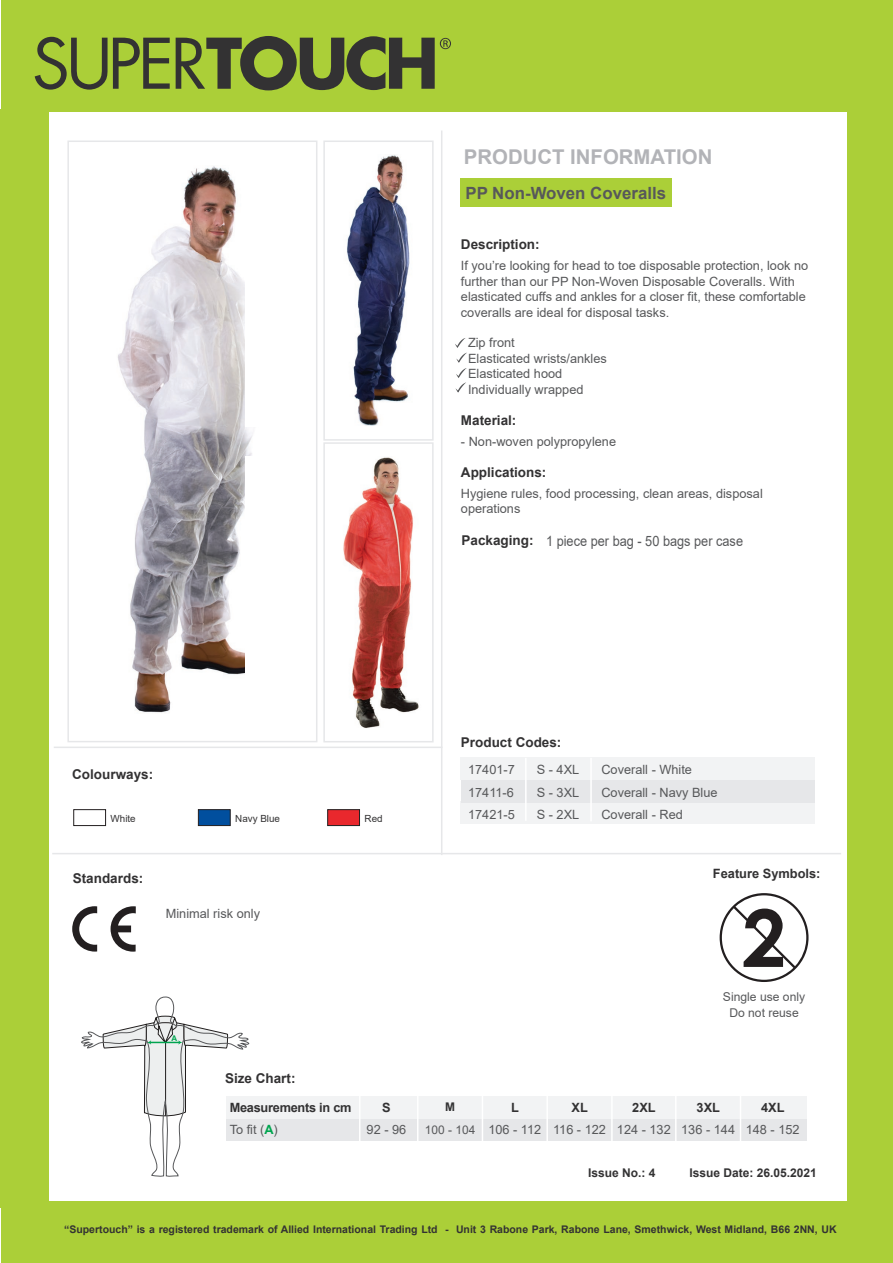
<style>
.page{position:relative;width:893px;height:1263px;background:#fff}
.page>*{position:absolute;margin:0;border:0;box-sizing:border-box;transform-origin:0 0}
.t1{font:700 20.4px "Arial";color:#b2b3b7}
.t2{font:700 16.8px "Arial";color:#57585a}
.t3{font:14.25px "Arial";color:#57585a;scale:.89 1}
.t4{font:700 13.5px "Arial";color:#333233}
.t5{font:700 12.9px "Arial";color:#333233}
.t6{font:12.75px/15.5px "Arial";color:#57585a}
.t7{font:700 12.75px/22.5px "Arial";letter-spacing:-.02em;color:#333233}
.t8{font:12.15px/16px "Arial";color:#57585a;text-align:center}
.t9{font:700 12px "Arial";color:#333233}
.t10{font:12px "Arial";color:#57585a}
.t11{font:700 10.5px "Arial";color:#333233}
.t12{font:9.9px "Arial";color:#333233}
.t13{font:700 7.95px "Arial";color:#00a44f}
.s1{font-weight:700;font-size:13.5px;color:#333233}
.s2{font-weight:400;color:#57585a}
.s3{color:#00a54f}
</style>
<div class="page">
<img style="left:0;top:165px;width:443px;height:553px">
<img style="left:245px;top:456px;width:198px;height:272px">
<img style="left:245px;top:154px;width:198px;height:273px">
<svg style="left:111px;top:906px;width:25px;height:46px"></svg>
<svg style="left:72px;top:906px;width:25px;height:45px"></svg>
<div style="left:74px;top:809px;width:32px;height:17px;background:#fff;border:1px solid #231f20"></div>
<div style="left:198px;top:809px;width:32px;height:17px;background:#014f9e;border:1px solid #231f20"></div>
<div style="left:327px;top:809px;width:33px;height:17px;background:#e9282d;border:1px solid #231f20"></div>
<div style="left:323px;top:442px;width:111px;height:300px;border:2px solid #e6e7e9"></div>
<div style="left:323px;top:140px;width:111px;height:301px;border:2px solid #e6e7e9"></div>
<div style="left:67px;top:140px;width:250px;height:602px;border:2px solid #e6e7e9"></div>
<div style="left:461px;top:801px;width:354px;height:22px;background:#f2f3f4"></div>
<div style="left:461px;top:780px;width:353px;height:22px;background:#e6e7e9"></div>
<div style="left:461px;top:757px;width:354px;height:23px;background:#f2f3f4"></div>
<hr style="left:525px;top:758px;width:2px;height:63px;background:#fff">
<hr style="left:590px;top:758px;width:2px;height:63px;background:#fff">
<div style="left:460px;top:178px;width:212px;height:29px;background:#abcf38"></div>
<svg style="left:455px;top:338px;width:12px;height:55px"></svg>
<svg style="left:720px;top:893px;width:88px;height:89px"></svg>
<hr style="left:441px;top:131px;width:1px;height:724px;background:#e6e7e9">
<hr style="left:52px;top:853px;width:789px;height:1px;background:#e6e7e9">
<hr style="left:54px;top:746px;width:388px;height:2px;background:#e6e7e9">
<div style="left:226px;top:1118px;width:580px;height:23px;background:#e6e7e9"></div>
<div style="left:226px;top:1096px;width:580px;height:22px;background:#f2f3f4"></div>
<hr style="left:359px;top:1096px;width:1px;height:45px;background:#fff">
<hr style="left:417px;top:1096px;width:1px;height:45px;background:#fff">
<hr style="left:482px;top:1095px;width:1px;height:46px;background:#fff">
<hr style="left:546px;top:1096px;width:2px;height:45px;background:#fff">
<hr style="left:611px;top:1095px;width:2px;height:46px;background:#fff">
<hr style="left:675px;top:1096px;width:2px;height:46px;background:#fff">
<hr style="left:740px;top:1096px;width:1px;height:45px;background:#fff">
<svg style="left:81px;top:996px;width:169px;height:181px"></svg>
<div style="left:1px;top:0;width:892px;height:112px;background:#abcf38"></div>
<div style="left:1px;top:1201px;width:892px;height:62px;background:#abcf38"></div>
<div style="left:1px;top:109px;width:48px;height:1098px;background:#abcf38"></div>
<div style="left:847px;top:109px;width:46px;height:1098px;background:#abcf38"></div>
<svg style="left:35px;top:37px;width:135px;height:53px"></svg>
<svg style="left:176px;top:36px;width:275px;height:54px"></svg>
<h1 class="t1" style="left:464px;top:142px;width:250px">PRODUCT INFORMATION</h1>
<h2 class="t2" style="left:465px;top:181px;width:202px">PP Non-Woven Coveralls</h2>
<p class="t4" style="left:461px;top:235px;width:80px">Description:</p>
<p class="t6" style="left:461px;top:258px;width:349px">If you’re looking for head to toe disposable protection, look no further than our PP Non-Woven Disposable Coveralls. With elasticated cuffs and ankles for a closer fit, these comfortable coveralls are ideal for disposal tasks.</p>
<p class="t6" style="left:468px;top:335px;width:140px">Zip front<br>Elasticated wrists/ankles<br>Elasticated hood<br>Individually wrapped</p>
<p class="t4" style="left:461px;top:410px;width:57px">Material:</p>
<p class="t6" style="left:461px;top:433px;width:157px">- Non-woven polypropylene</p>
<p class="t4" style="left:461px;top:462px;width:87px">Applications:</p>
<p class="t6" style="left:461px;top:485px;width:303px">Hygiene rules, food processing, clean areas, disposal operations</p>
<p class="t4" style="left:72px;top:765px;width:83px">Colourways:</p>
<p class="t12" style="left:111px;top:811px;width:27px">White</p>
<p class="t12" style="left:235px;top:811px;width:46px">Navy Blue</p>
<p class="t12" style="left:365px;top:811px;width:20px">Red</p>
<p class="t4" style="left:73px;top:868px;width:72px">Standards:</p>
<p class="t6" style="left:166px;top:906px;width:96px">Minimal risk only</p>
<p class="t13" style="left:171px;top:1032px;width:7px">A</p>
<p class="t4" style="left:225px;top:1068px;width:72px">Size Chart:</p>
<p class="t3" style="left:462px;top:531px;width:318px"><span class="s1">Packaging:</span> 1 piece per bag - 50 bags per case</p>
<p class="t4" style="left:461px;top:733px;width:102px">Product Codes:</p>
<p class="t6" style="left:537px;top:758px;width:44px;line-height:22.5px;text-align:justify">S - 4XL S - 3XL S - 2XL</p>
<p class="t6" style="left:601px;top:758px;width:118px;line-height:22.5px">Coverall - White<br>Coverall - Navy Blue<br>Coverall - Red</p>
<p class="t6" style="left:468px;top:758px;width:48px;line-height:22.5px;text-align:justify">17401-7<br>17411-6<br>17421-5</p>
<p class="t5" style="left:713px;top:865px;width:109px">Feature Symbols:</p>
<p class="t8" style="left:723px;top:989px;width:84px">Single use only<br>Do not reuse</p>
<p class="t7" style="left:382px;top:1096px;width:10px">S</p>
<p class="t6" style="left:367px;top:1122px;width:41px">92 - 96</p>
<p class="t7" style="left:230px;top:1096px;width:123px">Measurements in cm<br><span class="s2">To fit (</span><span class="s3">A</span><span class="s2">)</span></p>
<p class="t7" style="left:761px;top:1096px;width:25px">4XL</p>
<p class="t7" style="left:632px;top:1096px;width:25px">2XL</p>
<p class="t6" style="left:617px;top:1122px;width:55px">124 - 132</p>
<p class="t7" style="left:697px;top:1096px;width:25px">3XL</p>
<p class="t6" style="left:681px;top:1122px;width:55px">136 - 144</p>
<p class="t7" style="left:571px;top:1096px;width:18px">XL</p>
<p class="t6" style="left:553px;top:1122px;width:54px">116 - 122</p>
<p class="t9" style="left:445px;top:1098px;width:11px">M</p>
<p class="t10" style="left:425px;top:1121px;width:52px">100 - 104</p>
<p class="t7" style="left:511px;top:1096px;width:9px">L</p>
<p class="t6" style="left:488px;top:1122px;width:54px">106 - 112</p>
<p class="t6" style="left:746px;top:1122px;width:55px">148 - 152</p>
<p class="t9" style="left:588px;top:1164px;width:69px">Issue No.: 4</p>
<p class="t9" style="left:689px;top:1164px;width:129px">Issue Date: 26.05.2021</p>
<p class="t11" style="left:64px;top:1222px;width:774px">“Supertouch” is a registered trademark of Allied International Trading Ltd - Unit 3 Rabone Park, Rabone Lane, Smethwick, West Midland, B66 2NN, UK</p>
</div>
